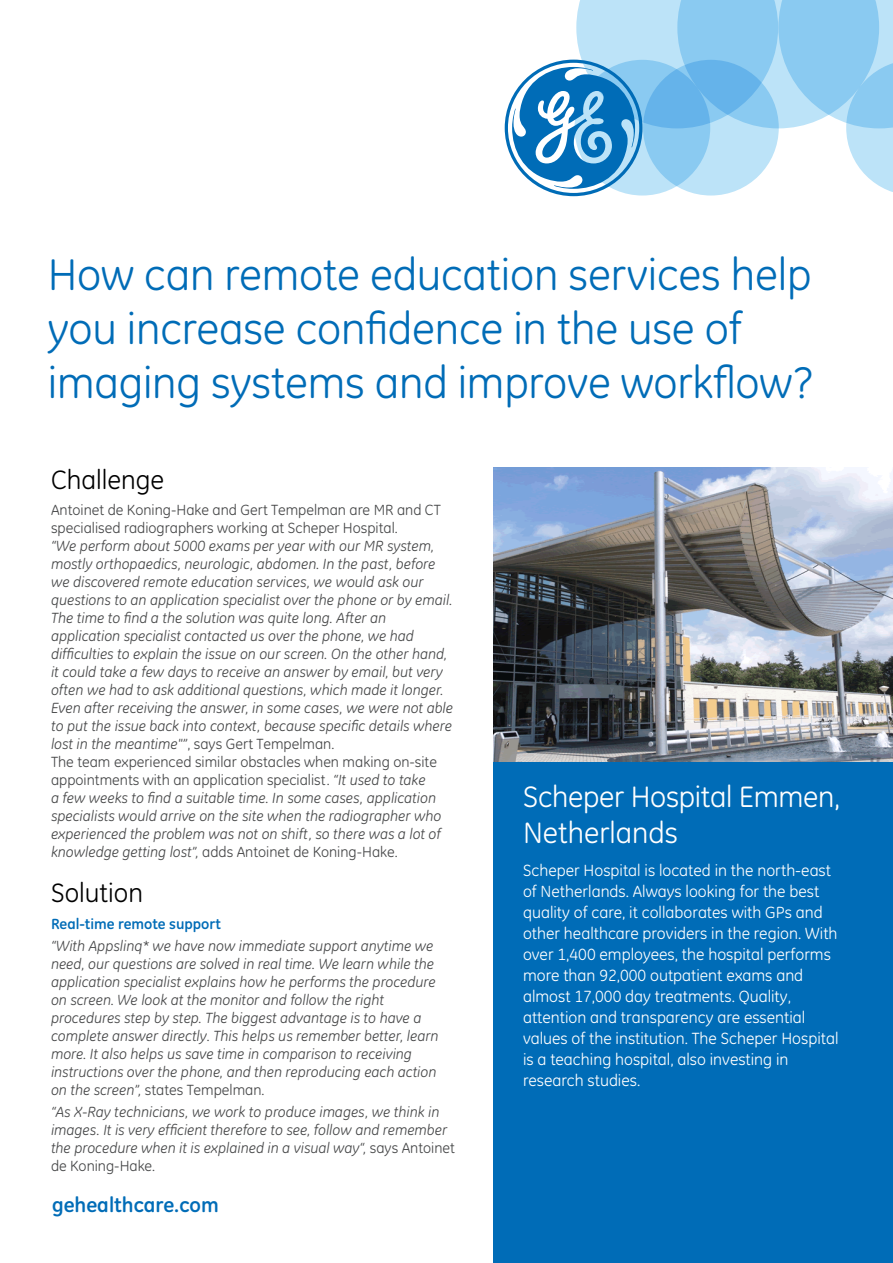
<style>
.page{position:relative;width:893px;height:1263px;background:#fff}
.page>*{position:absolute;margin:0;border:0;box-sizing:border-box;transform-origin:0 0}
.t1{font:45px/54px "GE Inspira";letter-spacing:-.005em;color:#006cb7}
.t2{font:30px/36px "GE Inspira";letter-spacing:-.01em;color:#fff}
.t3{font:27px "GE Inspira";color:#000}
.t4{font:700 21px "GE Inspira";color:#006cb7}
.t5{font:16.5px/21px "GE Inspira";color:#fff}
.t6{font:italic 15px/18px "GE Inspira";color:#464748}
.t7{font:700 15px "GE Inspira";color:#006cb7}
.s1{font-style:normal}
</style>
<div class="page">
<div style="left:493px;top:760px;width:400px;height:503px;background:#006cb7"></div>
<img style="left:493px;top:468px;width:400px;height:293px">
<svg style="left:505px;top:0;width:388px;height:196px"></svg>
<p class="t1" style="left:48px;top:247px;width:767px">How can remote education services help you increase confidence in the use of imaging systems and improve workflow?</p>
<p class="t3" style="left:51px;top:464px;width:115px">Challenge</p>
<p class="t6" style="left:51px;top:501px;width:404px"><span class="s1">Antoinet de Koning-Hake and Gert Tempelman are MR and CT specialised radiographers working at Scheper Hospital.<br></span>“We perform about 5000 exams per year with our MR system, mostly orthopaedics, neurologic, abdomen In. the past, before we discovered remote education services, we would ask our questions to an application specialist over the phone or by email.<br>The time to find a the solution was quite long. After an application specialist contacted us over the phone, we had difficulties to explain the issue on our screen. On the other hand, it could take a few days to receive an answer by email, but very often we had to ask additional questions, which made it longer.<br>Even after receiving the answer in, some cases, we were not able to put the issue back into context, because specific details where lost in the meantime"”<span class="s1">, says Gert Tempelman.<br>The team experienced similar obstacles when making on-site appointments with an application specialist</span> “<span class="s1">.</span> It used to take<br>a few weeks to find a suitable time In. some cases, application specialists would arrive on the site when the radiographer who experienced the problem was not on shift, so there was a lot of knowledge getting lost ,” <span class="s1">adds Antoinet de Koning-Hake.</span></p>
<p class="t3" style="left:51px;top:877px;width:94px">Solution</p>
<p class="t7" style="left:51px;top:914px;width:171px">Real-time remote support</p>
<p class="t6" style="left:51px;top:937px;width:389px">“With Appslinq* we have now immediate support anytime we need, our questions are solved in real time. We learn while the application specialist explains how he performs the procedure on screen. We look at the monitor and follow the right procedures step by step. The biggest advantage is to have a complete answer directly. This helps us remember better, learn more It. also helps us save time in comparison to receiving instructions over the phone, and then reproducing each action on the screen ,” <span class="s1">states Tempelman.</span></p>
<p class="t6" style="left:51px;top:1103px;width:405px">“As -X Ray technicians, we work to produce images, we think in images isIt. very efficient therefore to see, follow and remember the procedure when isit explained in a visual way ,“ <span class="s1">says Antoinet de Koning-Hake.</span></p>
<p class="t4" style="left:52px;top:1191px;width:168px">gehealthcare.com</p>
<p class="t2" style="left:523px;top:778px;width:319px">Scheper Hospital Emmen,<br>Netherlands</p>
<p class="t5" style="left:523px;top:860px;width:317px">Scheper Hospital is located in the north-east of Netherlands. Always looking for the best quality of care it, collaborates with GPs and other healthcare providers in the region. With over 1,400 employees, the hospital performs more than 92,000 outpatient exams and almost 17,000 day treatments. Quality, attention and transparency are essential values of the institution. The Scheper Hospital is a teaching hospital, also investing in research studies.</p>
</div>
